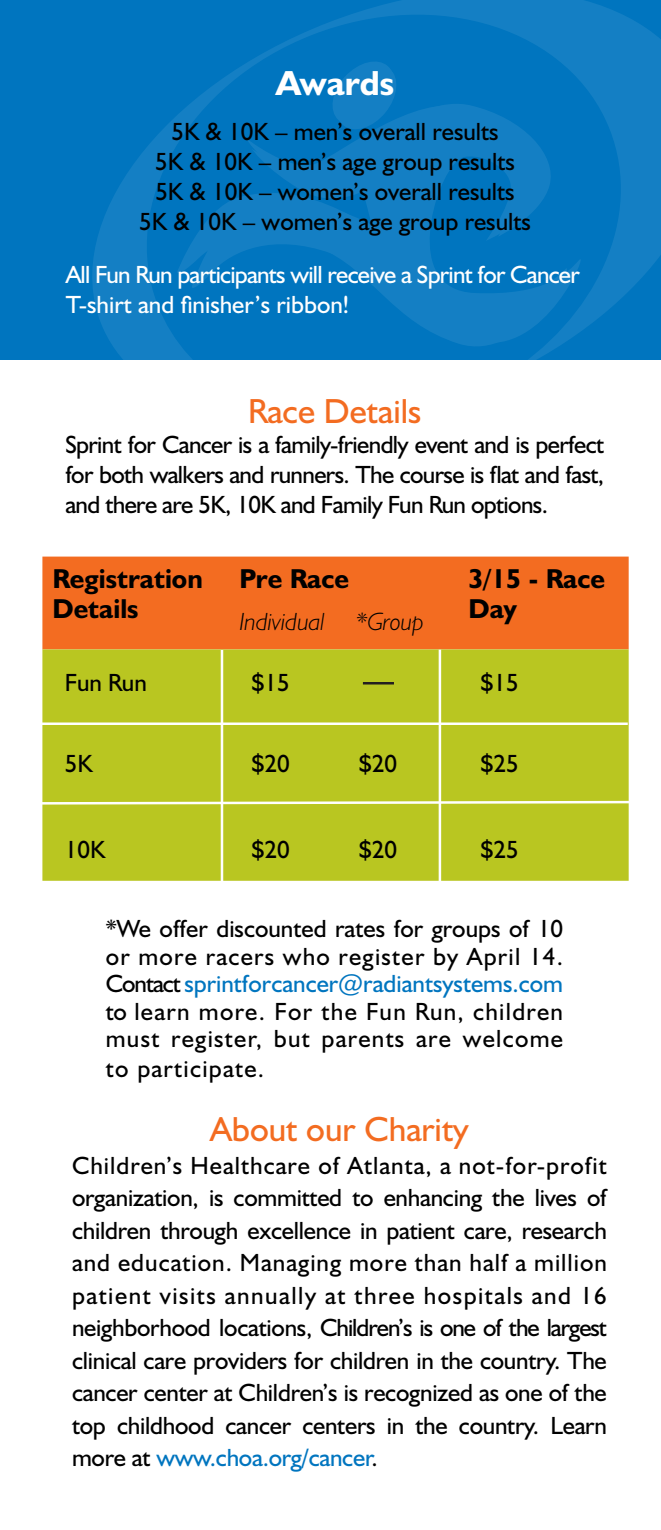
<style>
.page{position:relative;width:661px;height:1530px;background:#fff}
.page>*{position:absolute;margin:0;border:0;box-sizing:border-box;transform-origin:0 0}
.t1{font:35px "Humanist 521 BT";color:#f36c21}
.t2{font:700 35px "Humanist 521 BT";color:#fff}
.t3{font:700 27.5px/30px "Humanist 521 BT";color:#000}
.t4{font:25px/32.5px "Humanist 521 BT";color:#000;text-align:justify}
.t5{font:25px/27.5px "Humanist 521 BT";letter-spacing:.05em;color:#000}
.t6{font:25px/30px "Humanist 521 BT";letter-spacing:-.03em;color:#fff}
.t7{font:25px "Humanist 521 BT";letter-spacing:.04em;color:#000}
.t8{font:25px "Humanist 521 BT";letter-spacing:.06em;color:#000}
.t9{font:25px "Humanist 521 BT";color:#0075bf}
.t10{font:italic 300 25px "Humanist 521 BT";color:#000}
.s1{color:#000}
.s2{color:#0075bf}
</style>
<div class="page">
<div style="left:0;top:0;width:61px;height:360px;background:#0075bf"></div>
<svg style="left:61px;top:0;width:600px;height:360px;background:#0678c0"></svg>
<svg style="left:177px;top:92px;width:400px;height:268px;background:#0778c0"></svg>
<svg style="left:328px;top:57px;width:72px;height:77px;background:#0c7bc2"></svg>
<div style="left:42px;top:557px;width:586px;height:92px;background:#f36c21"></div>
<div style="left:42px;top:649px;width:586px;height:232px;background:#b9c621"></div>
<hr style="left:32px;top:723px;width:595px;height:2px;background:#fff">
<svg style="left:42px;top:800px;width:587px;height:6px"></svg>
<hr style="left:438px;top:650px;width:3px;height:273px;background:#fff">
<hr style="left:221px;top:650px;width:2px;height:274px;background:#fff">
<hr style="left:363px;top:682px;width:31px;height:3px;background:#231f20">
<p class="t2" style="left:276px;top:61px;width:120px">Awards</p>
<p class="t4" style="left:171px;top:115px;width:329px">5K &amp; 10K – men’s overall results</p>
<p class="t4" style="left:155px;top:145px;width:361px">5K &amp; 10K – men’s age group results</p>
<p class="t4" style="left:155px;top:175px;width:361px">5K &amp; 10K – women’s overall results</p>
<p class="t4" style="left:139px;top:205px;width:393px">5K &amp; 10K – women’s age group results</p>
<p class="t6" style="left:66px;top:259px;width:515px">All Fun Run participants will receive a Sprint for Cancer<br>T-shirt and finisher’s ribbon!</p>
<p class="t1" style="left:248px;top:389px;width:174px">Race Details</p>
<p class="t4" style="left:65px;top:429px;width:540px;line-height:30px">Sprint for Cancer is a family-friendly event and is perfect for both walkers and runners. The course is flat and fast, and there are 5K, 10K and Family Fun Run options.</p>
<p class="t3" style="left:52px;top:563px;width:152px">Registration<br>Details</p>
<p class="t3" style="left:239px;top:563px;width:111px">Pre Race</p>
<p class="t10" style="left:239px;top:606px;width:87px">Individual</p>
<p class="t10" style="left:356px;top:606px;width:69px">*Group</p>
<p class="t3" style="left:468px;top:563px;width:138px">3/15 - Race<br>Day</p>
<p class="t4" style="left:65px;top:666px;width:83px">Fun Run</p>
<p class="t4" style="left:252px;top:666px;width:39px">$15</p>
<p class="t4" style="left:481px;top:666px;width:39px">$15</p>
<p class="t4" style="left:65px;top:747px;width:29px">5K</p>
<p class="t4" style="left:252px;top:747px;width:39px">$20</p>
<p class="t4" style="left:359px;top:747px;width:39px">$20</p>
<p class="t4" style="left:481px;top:747px;width:39px">$25</p>
<p class="t4" style="left:65px;top:833px;width:42px">10K</p>
<p class="t4" style="left:252px;top:833px;width:39px">$20</p>
<p class="t4" style="left:359px;top:833px;width:39px">$20</p>
<p class="t4" style="left:481px;top:833px;width:39px">$25</p>
<p class="t4" style="left:106px;top:915px;width:458px;line-height:27.5px">*We offer discounted rates for groups of 10 or more racers who register by April 14.</p>
<p class="t9" style="left:106px;top:968px;width:458px"><span class="s1">Contact</span> sprintforcancer@radiantsystems.com</p>
<p class="t5" style="left:106px;top:997px;width:458px">to learn more. For the Fun Run, children must register, but parents are welcome</p>
<p class="t5" style="left:106px;top:1055px;width:160px">to participate.</p>
<p class="t1" style="left:210px;top:1108px;width:260px">About our Charity</p>
<p class="t7" style="left:72px;top:1150px;width:536px">Children’s Healthcare of Atlanta, a not-for-profit</p>
<p class="t4" style="left:72px;top:1181px;width:536px">organization, is committed to enhancing the lives of children through excellence in patient care, research and education. Managing more than half a million</p>
<p class="t8" style="left:72px;top:1280px;width:536px">patient visits annually at three hospitals and 16</p>
<p class="t4" style="left:72px;top:1311px;width:536px">neighborhood locations, Children’s is one of the largest clinical care providers for children in the country. The cancer center at Children’s is recognized as one of the top childhood cancer centers in the country. Learn more at <span class="s2">www.choa.org/cancer</span>.</p>
</div>
